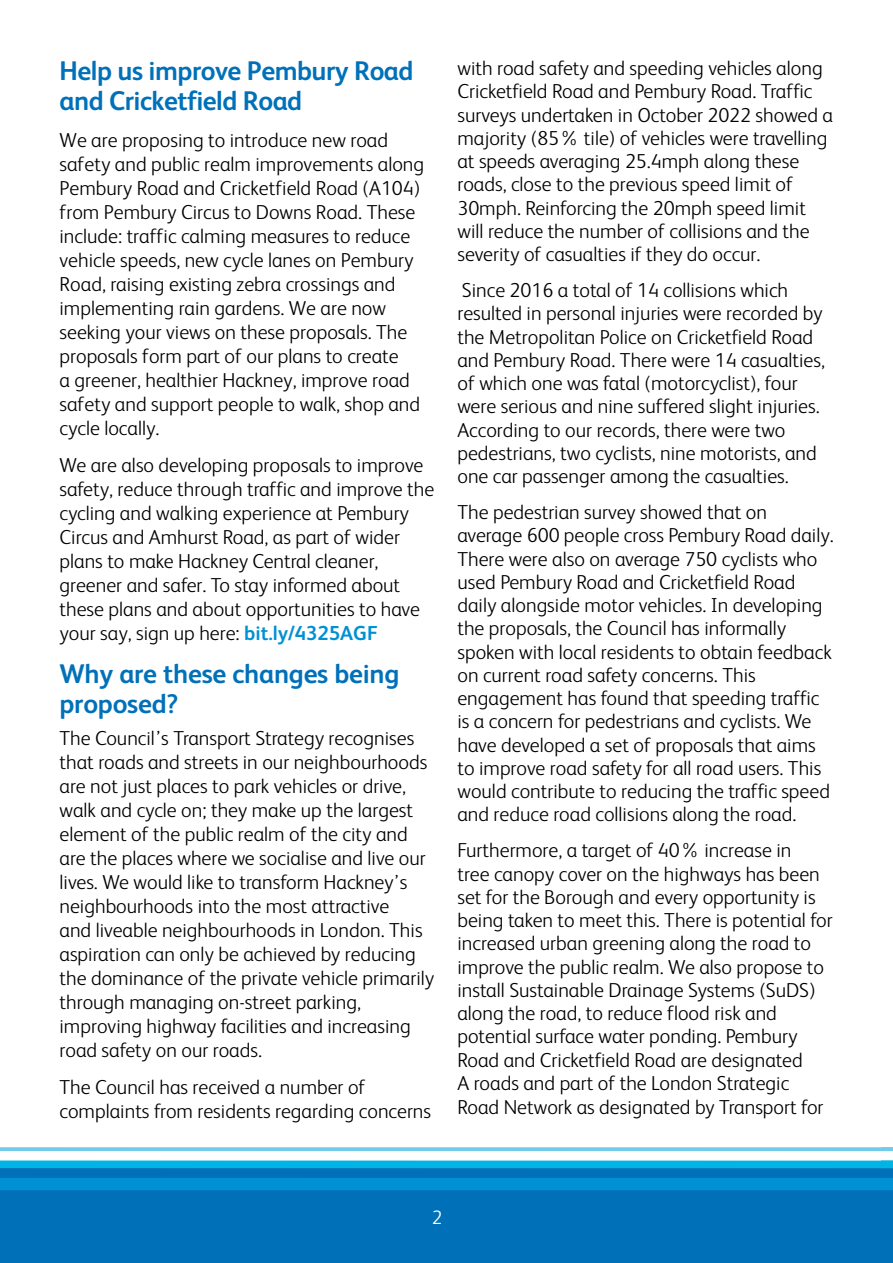
<style>
.page{position:relative;width:893px;height:1263px;background:#fff}
.page>*{position:absolute;margin:0;border:0;box-sizing:border-box;transform-origin:0 0}
.t1{font:700 27px/30px "FS Albert";letter-spacing:-.02em;color:#0071b9}
.t2{font:300 20.25px/23.2px "FS Albert";color:#000}
.t3{font:300 19.5px "FS Albert";color:#fff}
.s1{font-weight:700;color:#0090d4}
</style>
<div class="page">
<div style="left:0;top:1165px;width:893px;height:98px;background:#0071b9"></div>
<svg style="left:0;top:1147px;width:880px;height:43px"></svg>
<svg style="left:880px;top:1147px;width:13px;height:43px"></svg>
<h1 class="t1" style="left:60px;top:55px;width:355px">Help us improve Pembury Road and Cricketfield Road</h1>
<p class="t2" style="left:60px;top:127px;width:366px;line-height:24px">We are proposing to introduce new road safety and public realm improvements along Pembury Road and Cricketfield Road (A104) from Pembury Circus to Downs Road. These include: traffic calming measures to reduce vehicle speeds, new cycle lanes on Pembury Road, raising existing zebra crossings and implementing rain gardens. We are now seeking your views on these proposals. The proposals form part of our plans to create<br>a greener, healthier Hackney, improve road safety and support people to walk, shop and cycle locally.</p>
<p class="t2" style="left:60px;top:452px;width:376px;line-height:24px">We are also developing proposals to improve safety, reduce through traffic and improve the cycling and walking experience at Pembury Circus and Amhurst Road, as part of wider plans to make Hackney Central cleaner, greener and safer. To stay informed about these plans and about opportunities to have your say, sign up here: <span class="s1">bit.ly/4325AGF</span></p>
<h1 class="t1" style="left:60px;top:657px;width:341px">Why are these changes being proposed?</h1>
<p class="t2" style="left:60px;top:725px;width:376px;line-height:24px">The Council’s Transport Strategy recognises that roads and streets in our neighbourhoods are not just places to park vehicles or drive, walk and cycle on; they make up the largest element of the public realm of the city and are the places where we socialise and live our lives. We would like to transform Hackney’s neighbourhoods into the most attractive<br>and liveable neighbourhoods in London. This aspiration can only be achieved by reducing the dominance of the private vehicle primarily through managing on-street parking, improving highway facilities and increasing road safety on our roads.</p>
<p class="t2" style="left:60px;top:1074px;width:373px;line-height:24px">The Council has received a number of complaints from residents regarding concerns</p>
<p class="t2" style="left:457px;top:56px;width:377px">with road safety and speeding vehicles along Cricketfield Road and Pembury Road. Traffic surveys undertaken in October 2022 showed a majority (85% tile) of vehicles were travelling at speeds averaging 25.4mph along these roads, close to the previous speed limit of 30mph. Reinforcing the 20mph speed limit will reduce the number of collisions and the severity of casualties if they do occur.</p>
<p class="t2" style="left:457px;top:278px;width:369px">Since 2016 a total of 14 collisions which resulted in personal injuries were recorded by the Metropolitan Police on Cricketfield Road and Pembury Road. There were 14 casualties, of which one was fatal (motorcyclist), four were serious and nine suffered slight injuries.<br>According to our records, there were two pedestrians, two cyclists, nine motorists, and one car passenger among the casualties.</p>
<p class="t2" style="left:457px;top:500px;width:378px">The pedestrian survey showed that on average 600 people cross Pembury Road daily.<br>There were also on average 750 cyclists who used Pembury Road and Cricketfield Road daily alongside motor vehicles. In developing the proposals, the Council has informally spoken with local residents to obtain feedback on current road safety concerns. This engagement has found that speeding traffic is a concern for pedestrians and cyclists. We have developed a set of proposals that aims to improve road safety for all road users. This would contribute to reducing the traffic speed and reduce road collisions along the road.</p>
<p class="t2" style="left:457px;top:838px;width:377px">Furthermore, a target of 40% increase in<br>tree canopy cover on the highways has been set for the Borough and every opportunity is being taken to meet this. There is potential for increased urban greening along the road to improve the public realm. We also propose to install Sustainable Drainage Systems (SuDS) along the road, to reduce flood risk and potential surface water ponding. Pembury Road and Cricketfield Road are designated<br>A roads and part of the London Strategic Road Network as designated by Transport for</p>
<p class="t3" style="left:432px;top:1204px;width:12px">2</p>
</div>
